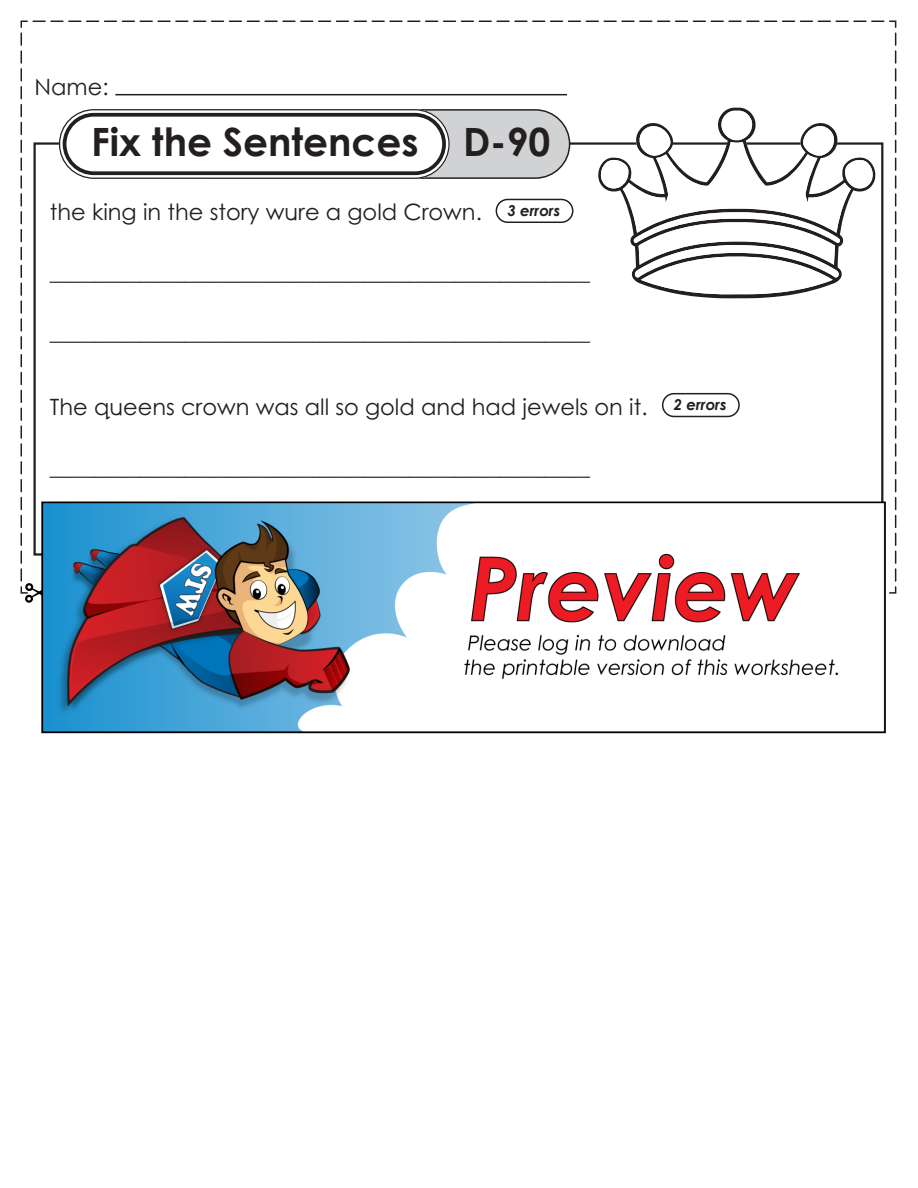
<style>
.page{position:relative;width:918px;height:1188px;background:#fff}
.page>*{position:absolute;margin:0;border:0;box-sizing:border-box;transform-origin:0 0}
.t1{font:700 39px "Century Gothic 2";color:#231f20}
.t2{font:22.5px "Century STW4";color:#231f20}
.t3{font:22.5px "Century Gothic 2";color:#231f20}
.t4{font:italic 700 15px "Century STW4";color:#231f20}
</style>
<div class="page">
<svg style="left:20px;top:20px;width:877px;height:574px"></svg>
<svg style="left:21px;top:33px;width:866px;height:571px"></svg>
<img style="left:40px;top:484px;width:845px;height:250px">
<p class="t3" style="left:35px;top:71px;width:75px">Name:</p>
<p class="t1" style="left:91px;top:113px;width:329px">Fix the Sentences</p>
<p class="t1" style="left:463px;top:113px;width:89px">D-90</p>
<p class="t2" style="left:50px;top:196px;width:434px">the king in the story wure a gold Crown.</p>
<p class="t4" style="left:508px;top:199px;width:54px">3 errors</p>
<p class="t2" style="left:50px;top:256px;width:541px">________________________________________________</p>
<p class="t2" style="left:50px;top:316px;width:541px">________________________________________________</p>
<p class="t2" style="left:50px;top:391px;width:599px">The queens crown was all so gold and had jewels on it.</p>
<p class="t2" style="left:50px;top:451px;width:541px">________________________________________________</p>
<p class="t4" style="left:674px;top:393px;width:54px">2 errors</p>
</div>
